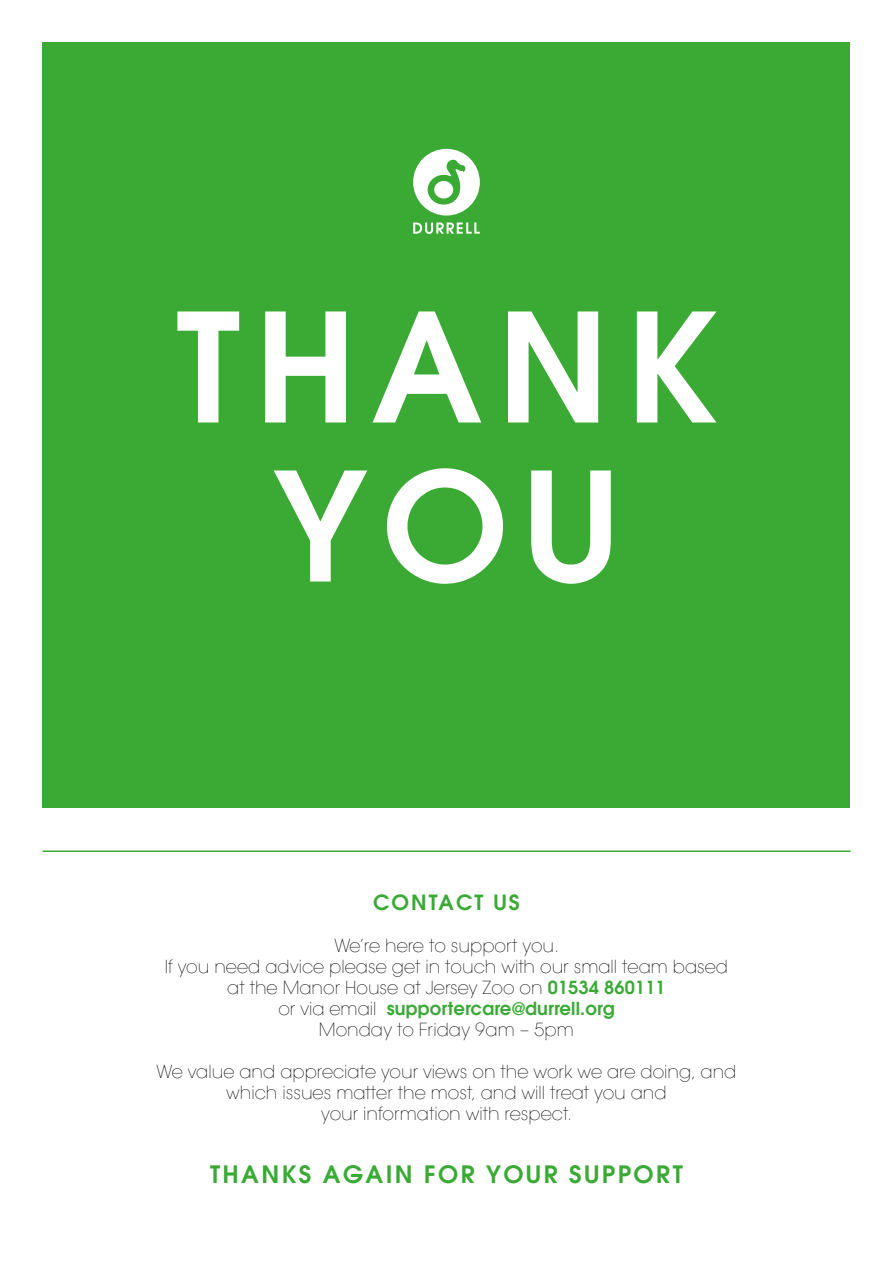
<style>
.page{position:relative;width:893px;height:1263px;background:#fff}
.page>*{position:absolute;margin:0;border:0;box-sizing:border-box;transform-origin:0 0}
.t1{font:150px/159px "Avant Garde Gothic ITCW01 Dm";letter-spacing:.1em;color:#fff;text-align:center}
.t2{font:24px "Avant Garde Gothic ITCW01 Dm";letter-spacing:.1em;color:#3aaa35}
.t3{font:21px "Avant Garde Gothic ITCW01 Dm";letter-spacing:.1em;color:#3aaa35}
.t4{font:18px/21px "Avant Garde Gothic ITCW01 X Lt";color:#000;text-align:center}
.t5{font:18px "Avant Garde Gothic ITCW01 Dm";letter-spacing:.01em;color:#3aaa35}
.s1{font-family:"Avant Garde Gothic ITCW01 Dm";color:#3aaa35}
.s2{font-family:"Avant Garde Gothic ITCW01 X Lt";color:#000}
</style>
<div class="page">
<div style="left:43px;top:43px;width:807px;height:765px;background:#3aaa35"></div>
<svg style="left:413px;top:149px;width:67px;height:67px"></svg>
<svg style="left:413px;top:223px;width:67px;height:11px"></svg>
<hr style="left:43px;top:850px;width:807px;height:2px;background:#3aaa35">
<h1 class="t1" style="left:176px;top:285px;width:541px">THANK<br>YOU</h1>
<p class="t3" style="left:373px;top:889px;width:148px">CONTACT US</p>
<p class="t4" style="left:165px;top:935px;width:565px">We’re here to support you.<br>If you need advice please get in touch with our small team based at the Manor House at Jersey Zoo on <span class="s1">01534 860111</span></p>
<p class="t5" style="left:278px;top:997px;width:338px"><span class="s2">or via email</span> supportercare@durrell.org</p>
<p class="t4" style="left:319px;top:1019px;width:257px">Monday to Friday 9am – 5pm</p>
<p class="t4" style="left:157px;top:1061px;width:581px">We value and appreciate your views on the work we are doing, and which issues matter the most, and will treat you and<br>your information with respect.</p>
<h2 class="t2" style="left:210px;top:1158px;width:474px">THANKS AGAIN FOR YOUR SUPPORT</h2>
</div>
